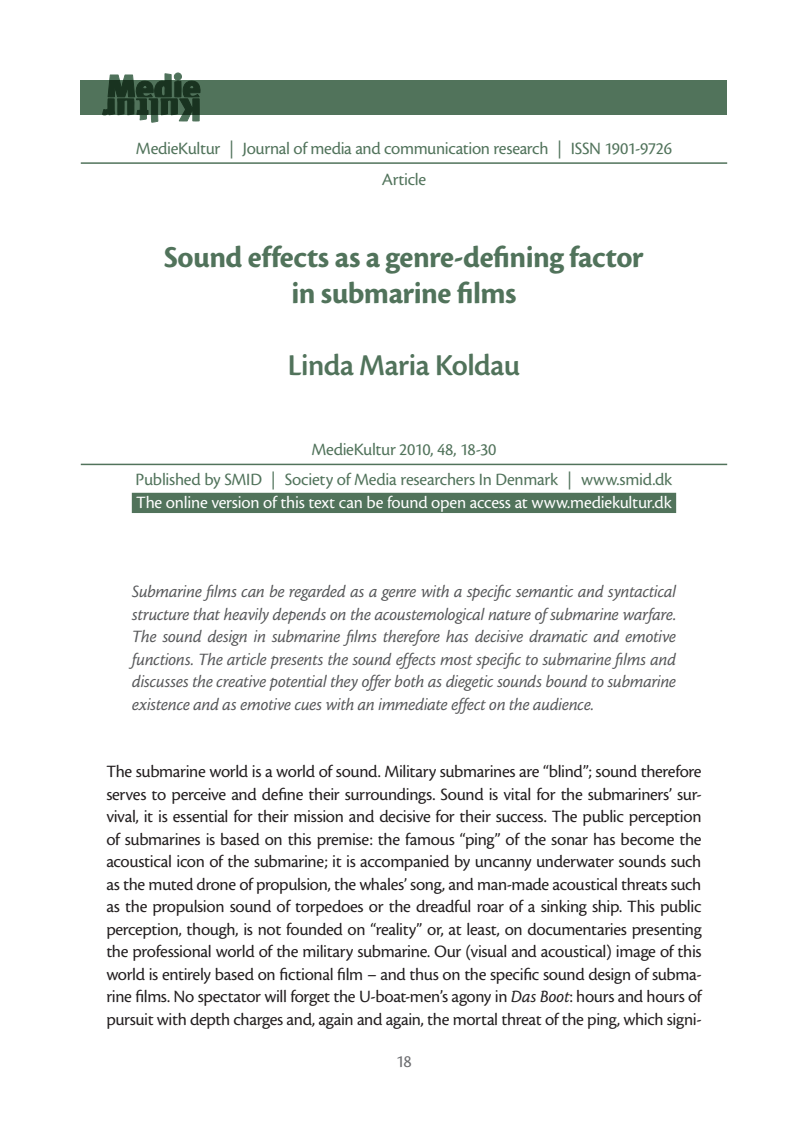
<style>
.page{position:relative;width:808px;height:1127px;background:#fff}
.page>*{position:absolute;margin:0;border:0;box-sizing:border-box;transform-origin:0 0}
.t1{font:31.5px/36px "Cronos MM 700 21";letter-spacing:.005em;color:#51735b;text-align:center}
.t2{font:31.5px "Cronos MM 574 21";letter-spacing:-.015em;color:#51735b}
.t3{font:18px/22.5px "Cronos MM 408 12";letter-spacing:-.02em;color:#231f20;text-align:justify}
.t4{font:18px/22.5px "Cronos MM It 408 12";letter-spacing:-.015em;color:#57585a;text-align:justify}
.t5{font:18px/31.2px "Cronos MM 408 12";letter-spacing:-.02em;color:#51735b;text-align:center}
.t6{font:18px "Cronos MM 408 12";letter-spacing:-.015em;color:#fff}
.t7{font:18px "Cronos MM 408 12";color:#6c6d70}
.s1{font-family:"Cronos MM It 408 12"}
</style>
<div class="page">
<hr style="left:81px;top:162px;width:646px;height:2px;background:#51735b">
<hr style="left:81px;top:464px;width:646px;height:1px;background:#51735b">
<div style="left:132px;top:493px;width:544px;height:20px;background:#51735b"></div>
<div style="left:81px;top:81px;width:646px;height:34px;background:#51735b"></div>
<svg style="left:102px;top:73px;width:98px;height:49px"></svg>
<p class="t5" style="left:136px;top:133px;width:537px">MedieKultur | Journal of media and communication research | ISSN 1901-9726<br>Article</p>
<h1 class="t1" style="left:164px;top:239px;width:479px">Sound effects as a genre-defining factor in submarine films</h1>
<h1 class="t2" style="left:288px;top:348px;width:233px">Linda Maria Koldau</h1>
<p class="t5" style="left:311px;top:434px;width:187px">MedieKultur 2010, 48, 18-30</p>
<p class="t5" style="left:136px;top:464px;width:538px">Published by SMID | Society of Media researchers In Denmark | www.smid.dk</p>
<p class="t6" style="left:136px;top:493px;width:537px">The online version of this text can be found open access at www.mediekultur.dk</p>
<p class="t4" style="left:132px;top:580px;width:546px">Submarine films can be regarded as a genre with a specific semantic and syntactical structure that heavily depends on the acoustemological nature of submarine warfare.<br>The sound design in submarine films therefore has decisive dramatic and emotive functions. The article presents the sound effects most specific to submarine films and discusses the creative potential they offer both as diegetic sounds bound to submarine existence and as emotive cues with an immediate effect on the audience.</p>
<p class="t3" style="left:106px;top:761px;width:597px">The submarine world is a world of sound. Military submarines are “blind”; sound therefore serves to perceive and define their surroundings. Sound is vital for the submariners’ sur&shy;vival, it is essential for their mission and decisive for their success. The public perception of submarines is based on this premise: the famous “ping” of the sonar has become the acoustical icon of the submarine; it is accompanied by uncanny underwater sounds such as the muted drone of propulsion, the whales’ song, and man-made acoustical threats such as the propulsion sound of torpedoes or the dreadful roar of a sinking ship. This public perception, though, is not founded on “reality” or, at least, on documentaries presenting the professional world of the military submarine. Our (visual and acoustical) image of this world is entirely based on fictional film – and thus on the specific sound design of subma&shy;rine films. No spectator will forget the U-boat-men’s agony in <span class="s1">Das Boot</span>: hours and hours of pursuit with depth charges and, again and again, the mortal threat of the ping, which signi-</p>
<p class="t7" style="left:396px;top:1051px;width:17px">18</p>
</div>
